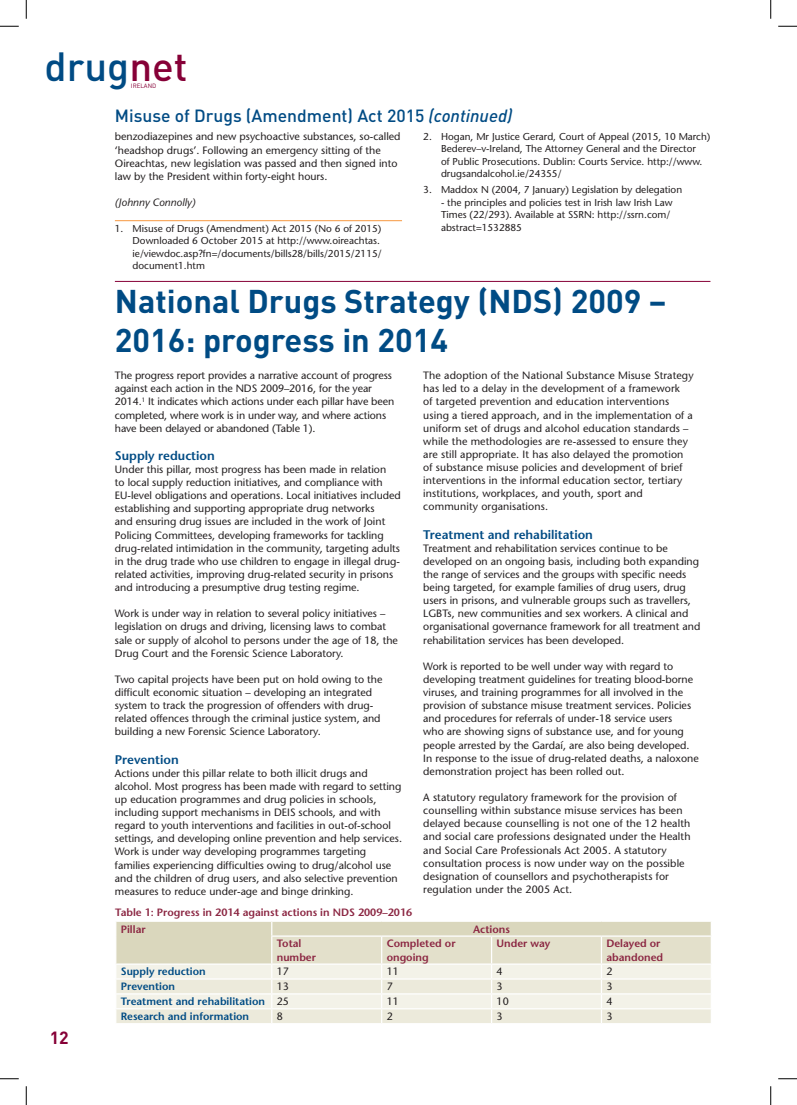
<style>
.page{position:relative;width:797px;height:1105px;background:#fff}
.page>*{position:absolute;margin:0;border:0;box-sizing:border-box;transform-origin:0 0}
.t1{font:500 40.25px "DIN";color:#004b84}
.Section_Headings{font:700 32.5px/39px "DIN";color:#004b84}
.Smaller_article_head{font:500 17.5px "DIN";color:#004b84}
.t2{font:700 17.5px "DIN";color:#860037}
.Paragraph_heading_1{font:600 12.5px "Stone Sans Std";color:#004b84}
.Body_Copy{font:500 10.62px/13.1px "Stone Sans Std";color:#231f20}
.Paragraph_Heading_2{font:600 10.62px/13.1px "Stone Sans Std";color:#8b2642}
.Body_Copy-2{font:600 10.62px "Stone Sans Std";color:#004b84}
.Body_Copy-3{font:italic 500 10.62px "Stone Sans Std";color:#231f20}
.Footnotes_-_followin{font:500 10px/12.5px "Stone Sans Std";color:#231f20}
.Footnotes_-_first{font:500 10px/12.5px "Stone Sans Std";color:#231f20}
.t3{font:6.12px "DIN";color:#860037}
.s1{color:#860037}
.s2{font-style:italic}
</style>
<div class="page">
<svg style="left:116px;top:921px;width:595px;height:102px"></svg>
<hr style="left:115px;top:220px;width:287px;height:1px;background:#f79841">
<hr style="left:115px;top:281px;width:595px;height:1px;background:#860037">
<svg style="left:0;top:25px;width:19px;height:2px"></svg>
<svg style="left:778px;top:25px;width:19px;height:2px"></svg>
<svg style="left:0;top:1078px;width:19px;height:1px"></svg>
<svg style="left:778px;top:1078px;width:19px;height:1px"></svg>
<svg style="left:25px;top:0;width:2px;height:19px"></svg>
<svg style="left:25px;top:1086px;width:2px;height:19px"></svg>
<svg style="left:770px;top:0;width:1px;height:19px"></svg>
<svg style="left:770px;top:1086px;width:1px;height:19px"></svg>
<h1 class="t1" style="left:44px;top:40px;width:145px">drug<span class="s1">net</span></h1>
<p class="t3" style="left:131px;top:82px;width:27px">IRELAND</p>
<p class="Smaller_article_head" style="left:115px;top:104px;width:399px">Misuse of Drugs (Amendment) Act 2015 <span class="s2">(continued)</span></p>
<p class="Body_Copy" style="left:115px;top:130px;width:287px">benzodiazepines and new psychoactive substances, so-called ‘headshop drugs’. Following an emergency sitting of the Oireachtas, new legislation was passed and then signed into law by the President within forty-eight hours.</p>
<p class="Body_Copy-3" style="left:115px;top:196px;width:82px">(Johnny Connolly)</p>
<p class="Footnotes_-_first" style="left:133px;top:222px;width:250px;text-indent:-18px">1. Misuse of Drugs (Amendment) Act 2015 (No 6 of 2015)<br>Downloaded 6 October 2015 at http://www.oireachtas. ie/viewdoc.asp?fn=/documents/bills28/bills/2015/2115/ document1.htm</p>
<p class="Footnotes_-_followin" style="left:441px;top:130px;width:271px;text-indent:-18px">2. Hogan, Mr Justice Gerard, Court of Appeal (2015, 10 March)<br>Bederev–v-Ireland, The Attorney General and the Director<br>of Public Prosecutions. Dublin: Courts Service. http://www. drugsandalcohol.ie/24355/</p>
<p class="Footnotes_-_followin" style="left:423px;top:184px;width:260px">3. Maddox N (2004, 7 January) Legislation by delegation</p>
<p class="Footnotes_-_followin" style="left:441px;top:196px;width:233px">- the principles and policies test in Irish law Irish Law<br>Times (22/293). Available at SSRN: http://ssrn.com/ abstract=1532885</p>
<p class="Section_Headings" style="left:115px;top:280px;width:553px">National Drugs Strategy (NDS) 2009 –<br>2016: progress in 2014</p>
<p class="Body_Copy" style="left:115px;top:369px;width:281px">The progress report provides a narrative account of progress against each action in the NDS 2009–2016, for the year 2014.<sup>1</sup> It indicates which actions under each pillar have been completed, where work is in under way, and where actions have been delayed or abandoned (Table 1).</p>
<p class="Paragraph_heading_1" style="left:115px;top:448px;width:101px">Supply reduction</p>
<p class="Body_Copy" style="left:115px;top:463px;width:287px">Under this pillar, most progress has been made in relation<br>to local supply reduction initiatives, and compliance with EU-level obligations and operations. Local initiatives included establishing and supporting appropriate drug networks<br>and ensuring drug issues are included in the work of Joint Policing Committees, developing frameworks for tackling drug-related intimidation in the community, targeting adults in the drug trade who use children to engage in illegal drug&shy;related activities, improving drug-related security in prisons and introducing a presumptive drug testing regime.</p>
<p class="Body_Copy" style="left:115px;top:607px;width:284px">Work is under way in relation to several policy initiatives – legislation on drugs and driving, licensing laws to combat sale or supply of alcohol to persons under the age of 18, the Drug Court and the Forensic Science Laboratory.</p>
<p class="Body_Copy" style="left:115px;top:673px;width:269px">Two capital projects have been put on hold owing to the difficult economic situation – developing an integrated system to track the progression of offenders with drug&shy;related offences through the criminal justice system, and building a new Forensic Science Laboratory.</p>
<p class="Paragraph_heading_1" style="left:115px;top:752px;width:65px">Prevention</p>
<p class="Body_Copy" style="left:115px;top:766px;width:289px">Actions under this pillar relate to both illicit drugs and alcohol. Most progress has been made with regard to setting up education programmes and drug policies in schools, including support mechanisms in DEIS schools, and with regard to youth interventions and facilities in out-of-school settings, and developing online prevention and help services.<br>Work is under way developing programmes targeting families experiencing difficulties owing to drug/alcohol use and the children of drug users, and also selective prevention measures to reduce under-age and binge drinking.</p>
<p class="Body_Copy" style="left:423px;top:369px;width:272px">The adoption of the National Substance Misuse Strategy has led to a delay in the development of a framework<br>of targeted prevention and education interventions using a tiered approach, and in the implementation of a uniform set of drugs and alcohol education standards – while the methodologies are re-assessed to ensure they are still appropriate. It has also delayed the promotion of substance misuse policies and development of brief interventions in the informal education sector, tertiary institutions, workplaces, and youth, sport and community organisations.</p>
<p class="Paragraph_heading_1" style="left:423px;top:527px;width:171px">Treatment and rehabilitation</p>
<p class="Body_Copy" style="left:423px;top:541px;width:279px">Treatment and rehabilitation services continue to be developed on an ongoing basis, including both expanding the range of services and the groups with specific needs being targeted, for example families of drug users, drug users in prisons, and vulnerable groups such as travellers, LGBTs, new communities and sex workers. A clinical and organisational governance framework for all treatment and rehabilitation services has been developed.</p>
<p class="Body_Copy" style="left:423px;top:659px;width:277px">Work is reported to be well under way with regard to developing treatment guidelines for treating blood-borne viruses, and training programmes for all involved in the provision of substance misuse treatment services. Policies and procedures for referrals of under-18 service users<br>who are showing signs of substance use, and for young people arrested by the Gardaí, are also being developed.<br>In response to the issue of drug-related deaths, a naloxone demonstration project has been rolled out.</p>
<p class="Body_Copy" style="left:423px;top:791px;width:269px">A statutory regulatory framework for the provision of counselling within substance misuse services has been delayed because counselling is not one of the 12 health and social care professions designated under the Health and Social Care Professionals Act 2005. A statutory consultation process is now under way on the possible designation of counsellors and psychotherapists for regulation under the 2005 Act.</p>
<h3 class="t2" style="left:50px;top:1026px;width:21px">12</h3>
<p class="Paragraph_Heading_2" style="left:115px;top:905px;width:298px">Table 1: Progress in 2014 against actions in NDS 2009–2016</p>
<p class="Paragraph_Heading_2" style="left:121px;top:922px;width:26px">Pillar</p>
<p class="Paragraph_Heading_2" style="left:473px;top:922px;width:38px">Actions</p>
<p class="Paragraph_Heading_2" style="left:277px;top:937px;width:41px">Total number</p>
<p class="Paragraph_Heading_2" style="left:386px;top:937px;width:70px">Completed or ongoing</p>
<p class="Paragraph_Heading_2" style="left:496px;top:937px;width:55px">Under way</p>
<p class="Paragraph_Heading_2" style="left:606px;top:937px;width:58px">Delayed or abandoned</p>
<p class="Body_Copy-2" style="left:121px;top:965px;width:86px">Supply reduction</p>
<p class="Body_Copy" style="left:277px;top:965px;width:14px">17</p>
<p class="Body_Copy" style="left:386px;top:965px;width:14px">11</p>
<p class="Body_Copy" style="left:496px;top:965px;width:8px">4</p>
<p class="Body_Copy" style="left:606px;top:965px;width:8px">2</p>
<p class="Body_Copy-2" style="left:121px;top:980px;width:56px">Prevention</p>
<p class="Body_Copy" style="left:277px;top:980px;width:14px">13</p>
<p class="Body_Copy" style="left:386px;top:980px;width:8px">7</p>
<p class="Body_Copy" style="left:496px;top:980px;width:8px">3</p>
<p class="Body_Copy" style="left:606px;top:980px;width:8px">3</p>
<p class="Body_Copy-2" style="left:121px;top:995px;width:146px">Treatment and rehabilitation</p>
<p class="Body_Copy" style="left:277px;top:995px;width:14px">25</p>
<p class="Body_Copy" style="left:386px;top:995px;width:14px">11</p>
<p class="Body_Copy" style="left:496px;top:995px;width:14px">10</p>
<p class="Body_Copy" style="left:606px;top:995px;width:8px">4</p>
<p class="Body_Copy-2" style="left:121px;top:1010px;width:130px">Research and information</p>
<p class="Body_Copy" style="left:277px;top:1010px;width:8px">8</p>
<p class="Body_Copy" style="left:386px;top:1010px;width:8px">2</p>
<p class="Body_Copy" style="left:496px;top:1010px;width:8px">3</p>
<p class="Body_Copy" style="left:606px;top:1010px;width:8px">3</p>
</div>
